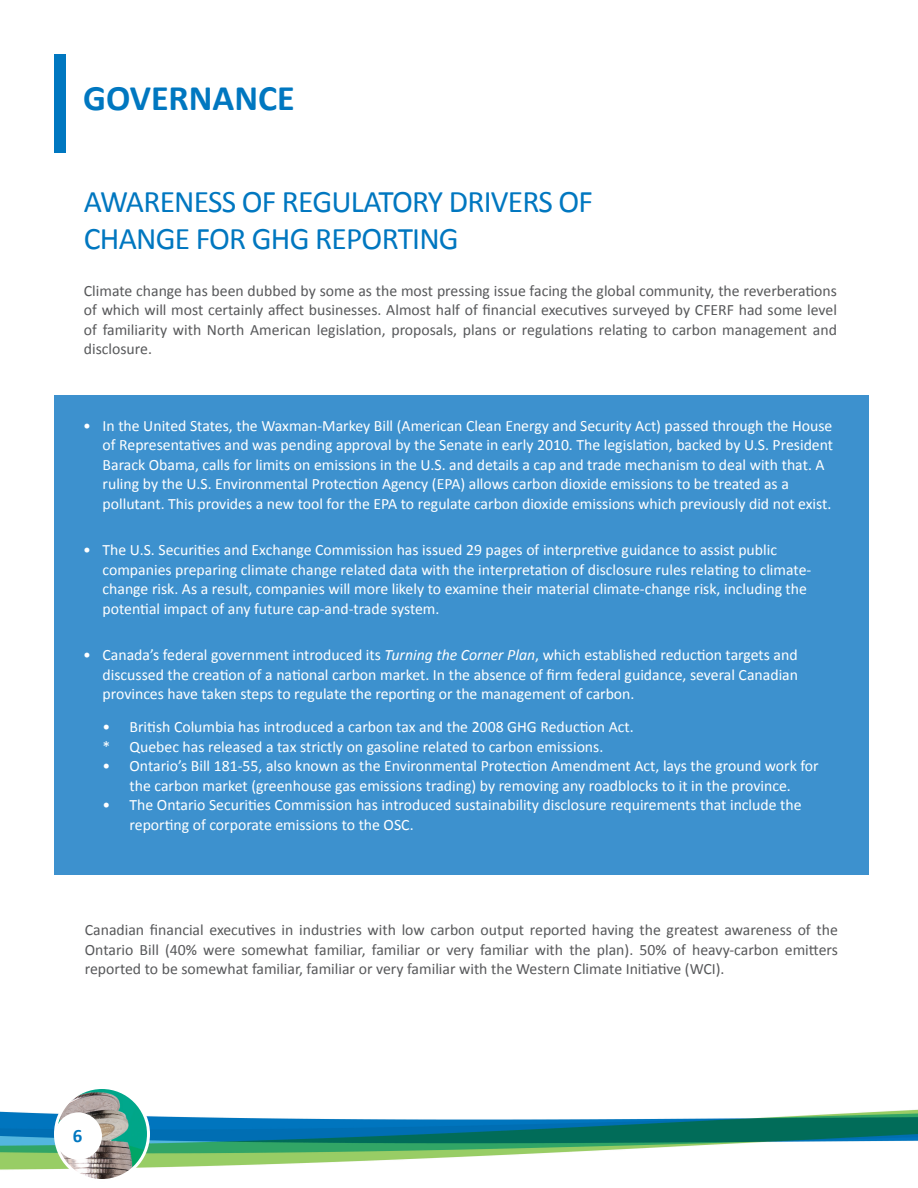
<style>
.page{position:relative;width:918px;height:1188px;background:#fff}
.page>*{position:absolute;margin:0;border:0;box-sizing:border-box;transform-origin:0 0}
.t1{font:700 36px "Calibri";color:#0077c0}
.t2{font:31.5px "Calibri";letter-spacing:-.025em;color:#0077c0}
.t3{font:700 18.9px "Calibri";color:#0077c0}
.t4{font:15.75px/19.5px "Calibri";color:#fff}
.t5{font:15.75px/19.5px "Calibri";color:#57585a;text-align:justify}
.s1{font-style:italic}
</style>
<div class="page">
<img style="left:0;top:1109px;width:918px;height:61px">
<img style="left:56px;top:1088px;width:92px;height:92px;border-radius:46px">
<div style="left:54px;top:1086px;width:96px;height:96px;border:3px solid #fff;border-radius:50%"></div>
<div style="left:55px;top:1112px;width:47px;height:48px;background:#fff;border-radius:50%"></div>
<div style="left:54px;top:54px;width:11px;height:99px;background:#0077c0"></div>
<div style="left:54px;top:395px;width:815px;height:480px;background:#3d91ce"></div>
<h1 class="t1" style="left:83px;top:76px;width:209px">GOVERNANCE</h1>
<h2 class="t2" style="left:84px;top:182px;width:34px">Awareness</h2>
<h2 class="t2" style="left:242px;top:182px;width:139px">of regulator</h2>
<h2 class="t2" style="left:428px;top:182px;width:148px">y drivers of</h2>
<h2 class="t2" style="left:84px;top:219px;width:129px">change for</h2>
<h2 class="t2" style="left:252px;top:219px;width:20px">GHG</h2>
<h2 class="t2" style="left:315px;top:219px;width:16px">reportin</h2>
<h2 class="t2" style="left:439px;top:219px;width:21px">g</h2>
<p class="t5" style="left:84px;top:280px;width:755px">Climate change has been dubbed by some as the most pressing issue facing the global community, the reverberations of which will most certainly affect businesses. Almost half of financial executives surveyed by CFERF had some level of familiarity with North American legislation, proposals, plans or regulations relating to carbon management and disclosure.</p>
<p class="t4" style="left:103px;top:415px;width:732px;text-indent:-19px">• In the United States, the Waxman-Markey Bill (American Clean Energy and Security Act) passed through the House of Representatives and was pending approval by the Senate in early 2010. The legislation, backed by U.S. President Barack Obama, calls for limits on emissions in the U.S. and details a cap and trade mechanism to deal with that. A ruling by the U.S. Environmental Protection Agency (EPA) allows carbon dioxide emissions to be treated as a pollutant. This provides a new tool for the EPA to regulate carbon dioxide emissions which previously did not exist.</p>
<p class="t4" style="left:103px;top:540px;width:710px;text-indent:-19px">• The U.S. Securities and Exchange Commission has issued 29 pages of interpretive guidance to assist public companies preparing climate change related data with the interpretation of disclosure rules relating to climate&shy;change risk. As a result, companies will more likely to examine their material climate-change risk, including the potential impact of any future cap-and-trade system.</p>
<p class="t4" style="left:103px;top:645px;width:697px;text-align:justify;text-indent:-20px">• Canada’s federal government introduced its <span class="s1">Turning the Corner Plan</span>, which established reduction targets and discussed the creation of a national carbon market. In the absence of firm federal guidance, several Canadian provinces have taken steps to regulate the reporting or the management of carbon.</p>
<p class="t4" style="left:103px;top:717px;width:415px">• British Columbia has introduced a carbon tax and the 2008 GHG</p>
<p class="t4" style="left:103px;top:717px;width:533px;text-indent:438px">Reduction Act. * Quebec has released a tax strictly on gasoline related to carbon emissions.</p>
<p class="t4" style="left:103px;top:756px;width:718px;text-align:center">• Ontario’s Bill 181-55, also known as the Environmental Protection Amendment Act, lays the ground work for the carbon market (greenhouse gas emissions trading) by removing any roadblocks to it in the province.</p>
<p class="t4" style="left:130px;top:795px;width:673px;text-indent:-27px">• The Ontario Securities Commission has introduced sustainability disclosure requirements that include the reporting of corporate emissions to the OSC.</p>
<p class="t5" style="left:85px;top:920px;width:755px">Canadian financial executives in industries with low carbon output reported having the greatest awareness of the Ontario Bill (40% were somewhat familiar, familiar or very familiar with the plan). 50% of heavy-carbon emitters reported to be somewhat familiar, familiar or very familiar with the Western Climate Initiative (WCI).</p>
<p class="t3" style="left:73px;top:1124px;width:11px">6</p>
</div>
